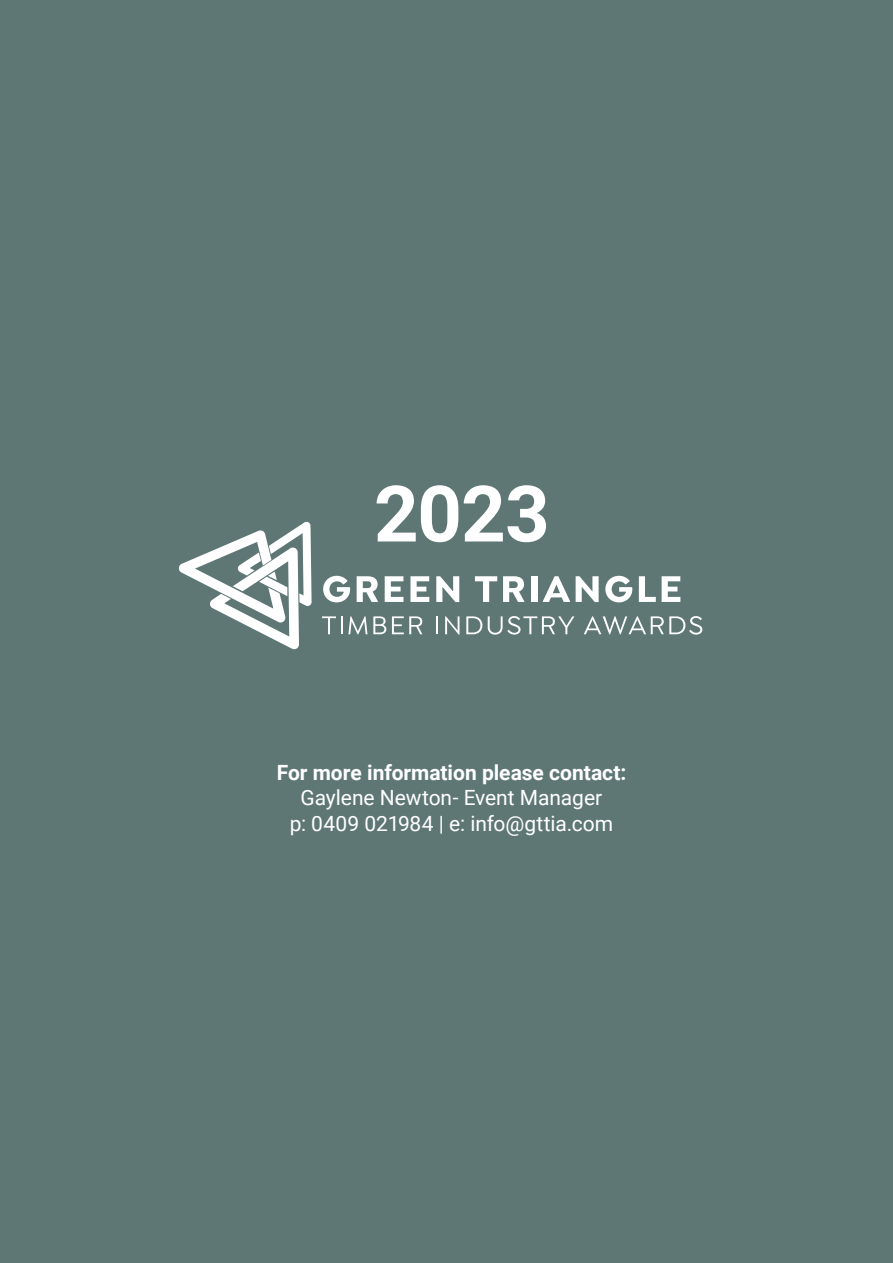
<style>
.page{position:relative;width:893px;height:1263px;background:#5e7775}
.page>*{position:absolute;margin:0;border:0;box-sizing:border-box;transform-origin:0 0}
.H1_number{font:700 78px "Roboto";color:#fff}
.H1_number-2{font:21px "Roboto";letter-spacing:-.005em;color:#fff}
.H1_number-3{font:700 21px "Roboto";color:#fff}
</style>
<div class="page">
<svg style="left:323px;top:576px;width:27px;height:26px"></svg>
<svg style="left:357px;top:576px;width:21px;height:26px"></svg>
<svg style="left:385px;top:576px;width:18px;height:26px"></svg>
<svg style="left:410px;top:576px;width:19px;height:26px"></svg>
<svg style="left:436px;top:576px;width:23px;height:26px"></svg>
<svg style="left:475px;top:576px;width:22px;height:26px"></svg>
<svg style="left:503px;top:576px;width:21px;height:26px"></svg>
<div style="left:531px;top:576px;width:6px;height:26px;background:#fff"></div>
<svg style="left:543px;top:576px;width:27px;height:26px"></svg>
<svg style="left:576px;top:576px;width:23px;height:26px"></svg>
<svg style="left:605px;top:576px;width:27px;height:26px"></svg>
<svg style="left:639px;top:576px;width:17px;height:26px"></svg>
<svg style="left:662px;top:576px;width:18px;height:26px"></svg>
<svg style="left:322px;top:616px;width:20px;height:18px"></svg>
<svg style="left:348px;top:616px;width:19px;height:18px"></svg>
<svg style="left:373px;top:616px;width:13px;height:18px"></svg>
<svg style="left:392px;top:616px;width:30px;height:18px"></svg>
<svg style="left:436px;top:616px;width:2px;height:18px"></svg>
<svg style="left:445px;top:616px;width:14px;height:18px"></svg>
<svg style="left:466px;top:616px;width:16px;height:18px"></svg>
<svg style="left:488px;top:616px;width:86px;height:19px"></svg>
<svg style="left:584px;top:616px;width:118px;height:19px"></svg>
<svg style="left:179px;top:522px;width:133px;height:127px"></svg>
<p class="H1_number" style="left:374px;top:459px;width:177px">2023</p>
<p class="H1_number-3" style="left:277px;top:758px;width:351px">For more information please contact:</p>
<p class="H1_number-2" style="left:301px;top:783px;width:303px">Gaylene Newton- Event Manager</p>
<p class="H1_number-2" style="left:290px;top:809px;width:325px">p: 0409 021984 | e: info@gttia.com</p>
</div>
